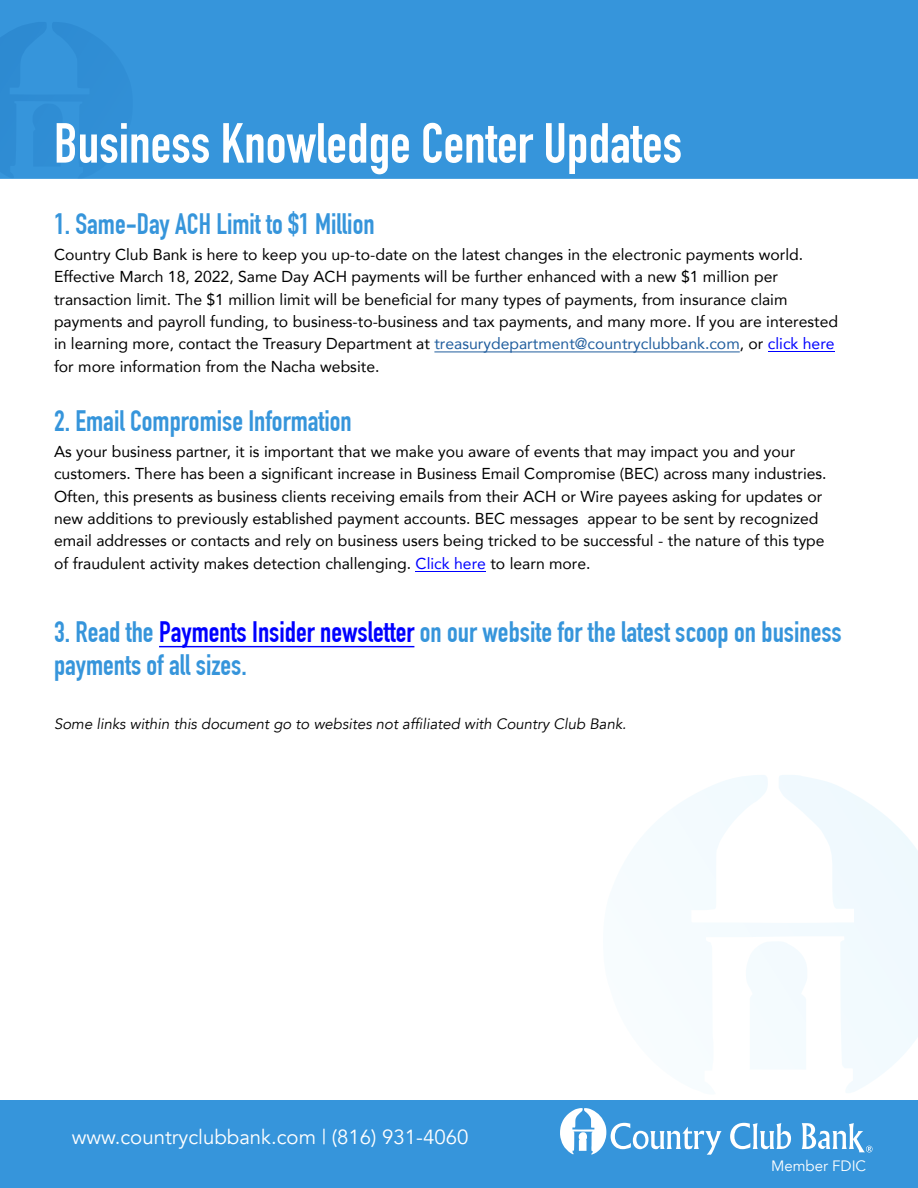
<style>
.page{position:relative;width:918px;height:1188px;background:#fff}
.page>*{position:absolute;margin:0;border:0;box-sizing:border-box;transform-origin:0 0}
.t1{font:700 55.5px "DIN Condensed";color:#fff}
.t2{font:700 28.95px/33px "DIN Condensed";color:#3695db}
.t3{font:20.4px "Avenir";color:#fff}
.t4{font:15.75px/22.4px "Avenir";color:#000}
.t5{font:italic 15px "Avenir";color:#000}
.t6{font:15px "Avenir";color:#fff}
.s1{color:#215e9e}
.s2{color:#00f}
</style>
<div class="page">
<svg style="left:646px;top:775px;width:272px;height:318px;fill:#f5fbfe"></svg>
<div style="left:0;top:0;width:918px;height:179px;background:#3695db"></div>
<div style="left:0;top:1100px;width:918px;height:88px;background:#3695db"></div>
<svg style="left:560px;top:1108px;width:162px;height:47px"></svg>
<svg style="left:730px;top:1123px;width:61px;height:26px"></svg>
<svg style="left:802px;top:1123px;width:71px;height:29px"></svg>
<svg style="left:0;top:22px;width:133px;height:157px"></svg>
<hr style="left:159px;top:646px;width:255px;height:1px;background:#00f">
<hr style="left:416px;top:571px;width:70px;height:1px;background:#00f">
<hr style="left:768px;top:352px;width:67px;height:1px;background:#00f">
<hr style="left:434px;top:352px;width:306px;height:1px;background:#215e9e">
<h1 class="t1" style="left:54px;top:111px;width:630px">Business Knowledge Center Updates</h1>
<h2 class="t2" style="left:54px;top:208px;width:322px">1. Same-Day ACH Limit to $1 Million</h2>
<p class="t4" style="left:54px;top:243px;width:786px">Country Club Bank is here to keep you up-to-date on the latest changes in the electronic payments world.<br>Effective March 18, 2022, Same Day ACH payments will be further enhanced with a new $1 million per transaction limit. The $1 million limit will be beneficial for many types of payments, from insurance claim payments and payroll funding, to business-to-business and tax payments, and many more. If you are interested in learning more, contact the Treasury Department at <span class="s1">treasurydepartment@countryclubbank.com</span>, or <span class="s2">click here </span>for more information from the Nacha website.</p>
<h2 class="t2" style="left:54px;top:405px;width:299px">2. Email Compromise Information</h2>
<p class="t4" style="left:54px;top:440px;width:774px">As your business partner, it is important that we make you aware of events that may impact you and your customers. There has been a significant increase in Business Email Compromise (BEC) across many industries.<br>Often, this presents as business clients receiving emails from their ACH or Wire payees asking for updates or new additions to previously established payment accounts. BEC messages appear to be sent by recognized email addresses or contacts and rely on business users being tricked to be successful - the nature of this type of fraudulent activity makes detection challenging. <span class="s2">Click here</span> to learn more.</p>
<h2 class="t2" style="left:54px;top:615px;width:789px">3. Read the <span class="s2">Payments Insider newsletter</span> on our website for the latest scoop on business payments of all sizes.</h2>
<p class="t5" style="left:54px;top:715px;width:574px">Some links within this document go to websites not affiliated with Country Club Bank.</p>
<p class="t3" style="left:72px;top:1125px;width:398px">www.countryclubbank.com | (816) 931-4060</p>
<p class="t6" style="left:771px;top:1156px;width:97px">Member FDIC</p>
</div>
